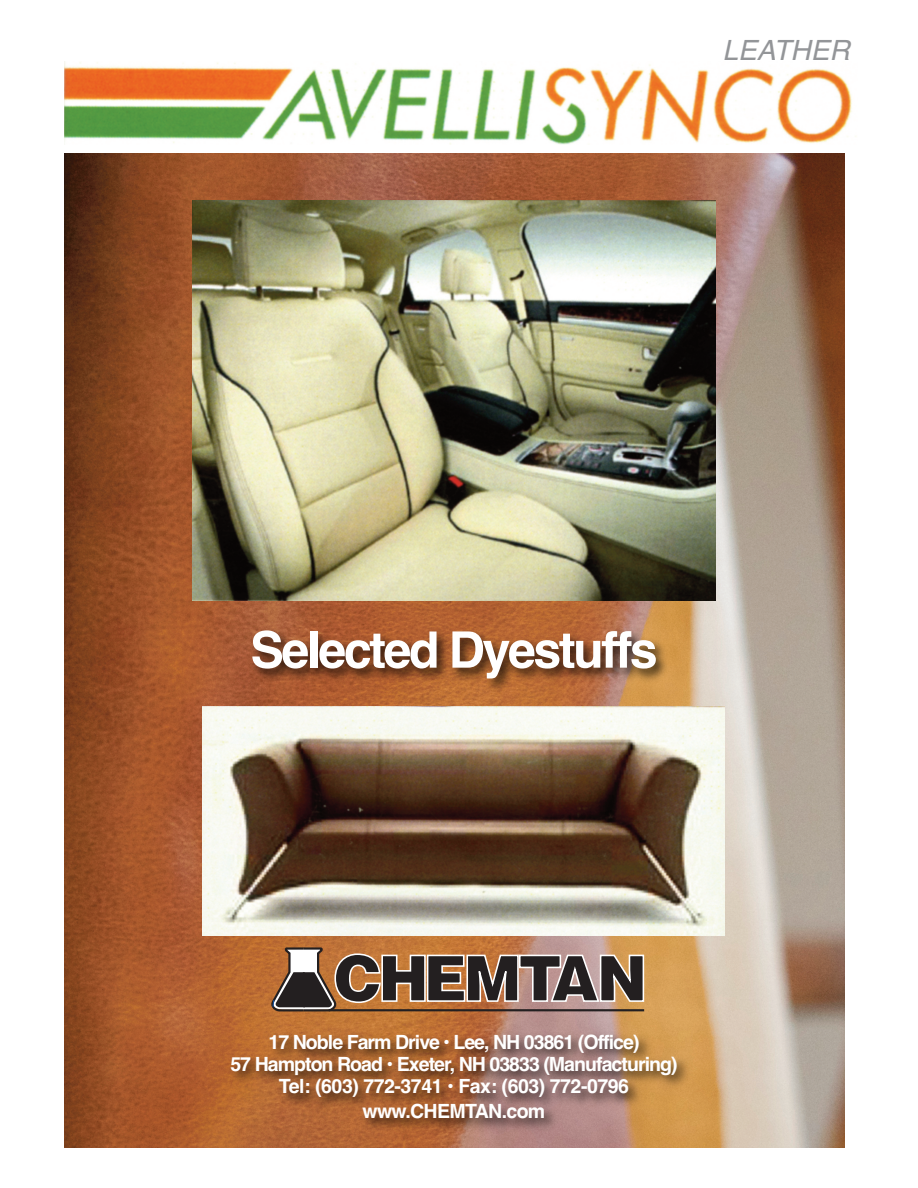
<style>
.page{position:relative;width:918px;height:1188px;background:#fff}
.page>*{position:absolute;margin:0;border:0;box-sizing:border-box;transform-origin:0 0}
.t1{font:700 50.4px "Helvetica";letter-spacing:-.05em;color:#fff}
.t2{font:italic 27.9px "Helvetica";color:#939598}
.t3{font:700 19.5px/22.4px "Helvetica";letter-spacing:-.05em;color:#fff;text-align:center}
</style>
<div class="page">
<img style="left:64px;top:154px;width:780px;height:870px">
<img style="left:65px;top:62px;width:791px;height:83px">
<img style="left:193px;top:200px;width:523px;height:400px">
<img style="left:203px;top:718px;width:521px;height:218px">
<svg style="left:272px;top:947px;width:372px;height:66px;background:#836754"></svg>
<img style="left:64px;top:1024px;width:781px;height:124px">
<img style="left:64px;top:611px;width:781px;height:107px">
<h2 class="t2" style="left:723px;top:28px;width:130px">LEATHER</h2>
<h1 class="t1" style="left:250px;top:609px;width:409px">Selected Dyestuffs</h1>
<p class="t3" style="left:230px;top:1031px;width:449px">17 Noble Farm Drive • Lee, NH 03861 (Office)<br>57 Hampton Road • Exeter, NH 03833 (Manufacturing)<br>Tel: (603) 772-3741 • Fax: (603) 772-0796</p>
<p class="t3" style="left:363px;top:1100px;width:184px">www.CHEMTAN.com</p>
</div>
